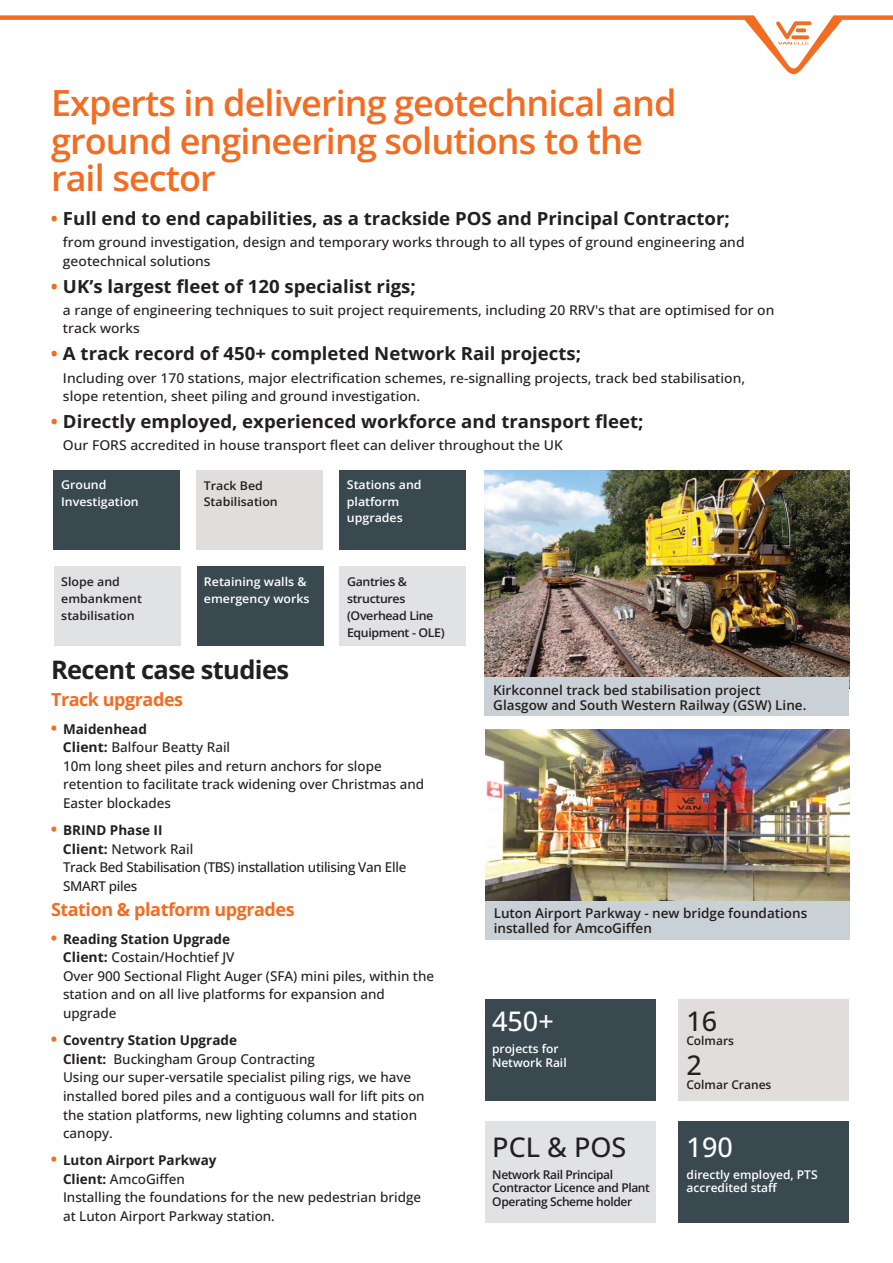
<style>
.page{position:relative;width:893px;height:1263px;background:#fff}
.page>*{position:absolute;margin:0;border:0;box-sizing:border-box;transform-origin:0 0}
.t1{font:600 36px/37.2px "Open Sans";letter-spacing:-.025em;color:#f36c21}
.t2{font:500 27px "Open Sans";color:#231f20}
.t3{font:500 27px "Open Sans";color:#fff}
.t4{font:700 25.5px "Open Sans";letter-spacing:-.025em;color:#231f20}
.t5{font:700 18px "Open Sans";color:#231f20}
.t6{font:700 18px "Open Sans";letter-spacing:-.025em;color:#f36c21}
.t7{font:500 13.5px/18.6px "Open Sans";color:#231f20}
.t8{font:600 13.5px/15px "Open Sans";color:#231f20}
.t9{font:500 13.5px/18.6px "Open Sans";letter-spacing:-.025em;color:#231f20}
.t10{font:600 12px/16.8px "Open Sans";color:#fff}
.t11{font:600 12px/16.8px "Open Sans";letter-spacing:-.03em;color:#231f20}
.t12{font:600 12px/16.8px "Open Sans";color:#231f20}
.s1{color:#f36c21}
.s2{font-weight:700;font-size:16.5px;color:#f36c21}
.s3{font-weight:700}
</style>
<div class="page">
<div style="left:485px;top:999px;width:171px;height:101px;background:#3a4850"></div>
<div style="left:678px;top:999px;width:171px;height:101px;background:#e1dddc"></div>
<div style="left:485px;top:1122px;width:171px;height:101px;background:#e1e2e4"></div>
<div style="left:678px;top:1122px;width:171px;height:101px;background:#3a4850"></div>
<svg style="left:0;top:15px;width:893px;height:59px"></svg>
<svg style="left:747px;top:15px;width:92px;height:57px"></svg>
<img style="left:485px;top:729px;width:364px;height:172px">
<div style="left:54px;top:470px;width:126px;height:80px;background:#3a4850"></div>
<div style="left:197px;top:470px;width:126px;height:80px;background:#e1dddc"></div>
<div style="left:54px;top:566px;width:126px;height:80px;background:#e1e2e4"></div>
<div style="left:197px;top:566px;width:126px;height:80px;background:#3a4850"></div>
<div style="left:339px;top:470px;width:127px;height:80px;background:#3a4850"></div>
<div style="left:340px;top:566px;width:126px;height:80px;background:#e1e2e4"></div>
<div style="left:485px;top:901px;width:364px;height:38px;background:#cad1d6"></div>
<img style="left:485px;top:470px;width:364px;height:208px">
<div style="left:485px;top:678px;width:364px;height:38px;background:#cad1d6"></div>
<h1 class="t1" style="left:51px;top:84px;width:627px">Experts in delivering geotechnical and ground engineering solutions to the rail sector</h1>
<h3 class="t5" style="left:51px;top:206px;width:680px"><span class="s1">•</span> Full end to end capabilities, as a trackside POS and Principal Contractor;</h3>
<p class="t7" style="left:63px;top:233px;width:683px">from ground investigation, design and temporary works through to all types of ground engineering and geotechnical solutions</p>
<h3 class="t5" style="left:51px;top:273px;width:366px"><span class="s1">•</span> UK’s largest fleet of 120 specialist rigs;</h3>
<p class="t7" style="left:63px;top:301px;width:713px">a range of engineering techniques to suit project requirements, including 20 RRV's that are optimised for on track works</p>
<h3 class="t5" style="left:51px;top:341px;width:531px"><span class="s1">•</span> A track record of 450+ completed Network Rail projects;</h3>
<p class="t7" style="left:63px;top:368px;width:684px">Including over 170 stations, major electrification schemes, re-signalling projects, track bed stabilisation, slope retention, sheet piling and ground investigation.</p>
<h3 class="t5" style="left:51px;top:409px;width:594px"><span class="s1">•</span> Directly employed, experienced workforce and transport fleet;</h3>
<p class="t7" style="left:63px;top:436px;width:501px">Our FORS accredited in house transport fleet can deliver throughout the UK</p>
<p class="t10" style="left:61px;top:476px;width:79px">Ground<br>Investigation</p>
<p class="t12" style="left:204px;top:477px;width:76px">Track Bed<br>Stabilisation</p>
<p class="t10" style="left:347px;top:476px;width:76px">Stations and platform upgrades</p>
<p class="t12" style="left:61px;top:573px;width:82px">Slope and embankment stabilisation</p>
<p class="t10" style="left:204px;top:573px;width:107px">Retaining walls &amp; emergency works</p>
<p class="t11" style="left:347px;top:573px;width:99px">Gantries &amp; structures (Overhead Line<br>Equipment - OLE)</p>
<h3 class="t4" style="left:51px;top:652px;width:240px">Recent case studies</h3>
<h3 class="t6" style="left:51px;top:687px;width:134px">Track upgrades</h3>
<p class="t7" style="left:63px;top:719px;width:363px;text-indent:-12px"><span class="s2">•</span> <span class="s3">Maidenhead<br>Client:</span> Balfour Beatty Rail<br>10m long sheet piles and return anchors for slope retention to facilitate track widening over Christmas and Easter blockades</p>
<p class="t9" style="left:63px;top:820px;width:345px;text-indent:-12px"><span class="s2">•</span> <span class="s3">BRIND Phase II<br>Client:</span> Network Rail<br>Track Bed Stabilisation (TBS) installation utilising Van Elle<br>SMART piles</p>
<h3 class="t6" style="left:51px;top:897px;width:245px">Station &amp; platform upgrades</h3>
<p class="t7" style="left:63px;top:929px;width:373px;text-indent:-12px"><span class="s2">•</span> <span class="s3">Reading Station Upgrade<br>Client:</span> Costain/Hochtief JV<br>Over 900 Sectional Flight Auger (SFA) mini piles, within the station and on all live platforms for expansion and upgrade</p>
<p class="t7" style="left:63px;top:1030px;width:363px;text-indent:-12px"><span class="s2">•</span> <span class="s3">Coventry Station Upgrade<br>Client:</span> Buckingham Group Contracting<br>Using our super-versatile specialist piling rigs, we have installed bored piles and a contiguous wall for lift pits on the station platforms, new lighting columns and station canopy.</p>
<p class="t7" style="left:63px;top:1151px;width:360px;text-indent:-12px"><span class="s2">•</span> <span class="s3">Luton Airport Parkway<br>Client:</span> AmcoGiffen<br>Installing the foundations for the new pedestrian bridge at Luton Airport Parkway station.</p>
<p class="t8" style="left:493px;top:682px;width:315px">Kirkconnel track bed stabilisation project<br>Glasgow and South Western Railway (GSW) Line.</p>
<p class="t8" style="left:494px;top:905px;width:315px">Luton Airport Parkway - new bridge foundations installed for AmcoGiffen</p>
<h2 class="t3" style="left:492px;top:1002px;width:63px">450+</h2>
<p class="t10" style="left:492px;top:1042px;width:76px;line-height:13.5px">projects for<br>Network Rail</p>
<h2 class="t2" style="left:492px;top:1128px;width:136px">PCL &amp; POS</h2>
<p class="t11" style="left:492px;top:1167px;width:159px;line-height:13.5px">Network Rail Principal<br>Contractor Licence and Plant<br>Operating Scheme holder</p>
<h2 class="t2" style="left:686px;top:1002px;width:32px">16</h2>
<p class="t12" style="left:686px;top:1031px;width:49px">Colmars</p>
<h2 class="t2" style="left:686px;top:1046px;width:17px">2</h2>
<p class="t12" style="left:686px;top:1076px;width:87px">Colmar Cranes</p>
<h2 class="t3" style="left:687px;top:1128px;width:48px">190</h2>
<p class="t10" style="left:687px;top:1167px;width:132px;line-height:13.5px">directly employed, PTS accredited staff</p>
</div>
